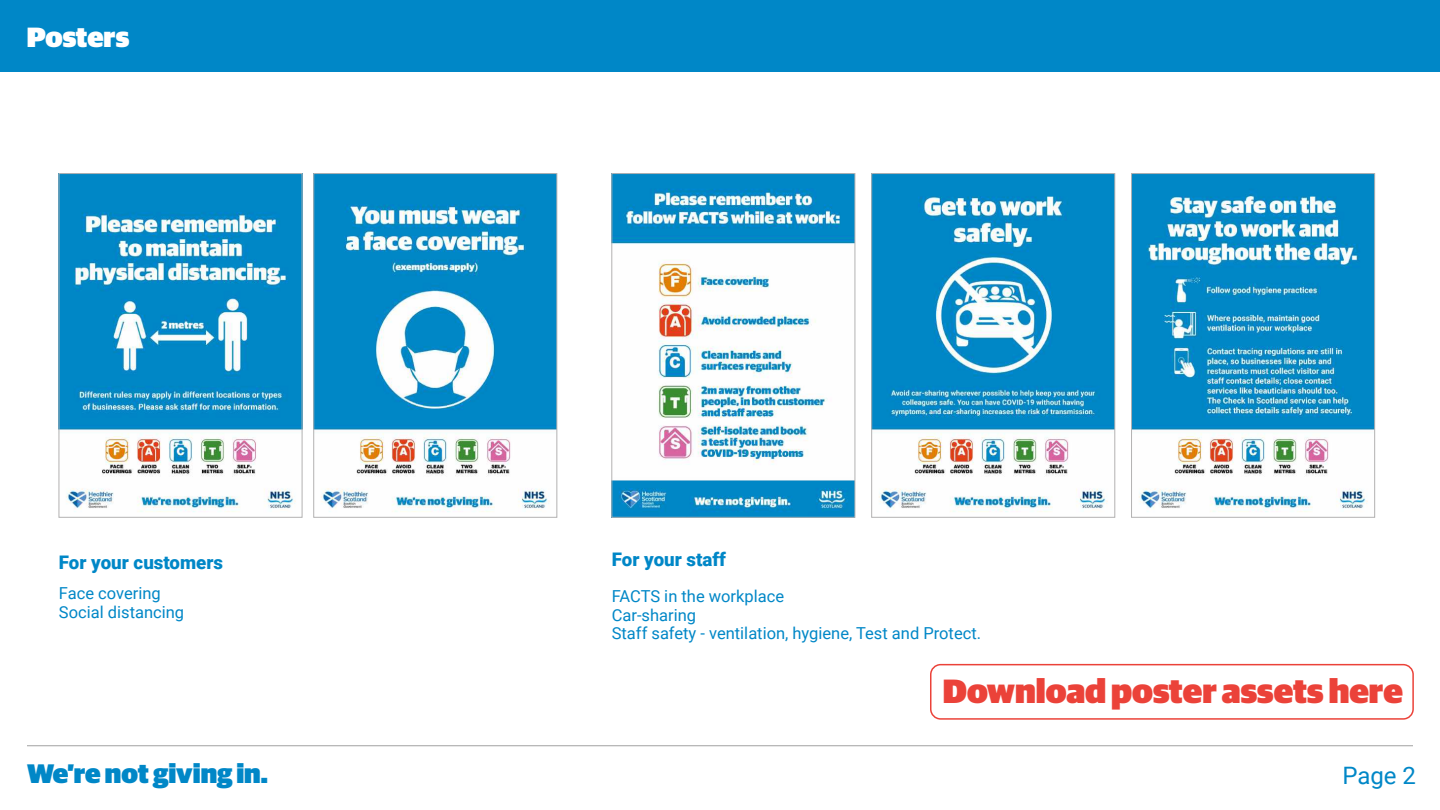
<style>
.page{position:relative;width:1440px;height:810px;background:#fff}
.page>*{position:absolute;margin:0;border:0;box-sizing:border-box;transform-origin:0 0}
.t1{font:900 33.75px "Guardian Sans";color:#eb4239}
.t2{font:900 27.9px "Guardian Sans";color:#fff}
.t3{font:900 26.92px "Guardian Sans";color:#0087c7}
.t4{font:24px "Roboto";color:#0087c7}
.t5{font:900 18.75px "Roboto";color:#0087c7}
.t6{font:16.5px/18.7px "Roboto";color:#0087c7}
</style>
<div class="page">
<div style="left:0;top:0;width:1440px;height:72px;background:#0087c7"></div>
<hr style="left:27px;top:745px;width:1386px;height:1px;background:#a1a1a1">
<img style="left:1133px;top:175px;width:240px;height:337px">
<div style="left:1131px;top:173px;width:244px;height:344px;border:1px solid #b3b2b2"></div>
<img style="left:61px;top:175px;width:239px;height:337px">
<div style="left:59px;top:173px;width:243px;height:344px;border:1px solid #b3b2b2"></div>
<img style="left:316px;top:175px;width:239px;height:337px">
<div style="left:314px;top:173px;width:243px;height:344px;border:1px solid #b3b2b2"></div>
<img style="left:614px;top:175px;width:239px;height:340px">
<div style="left:612px;top:173px;width:243px;height:344px;border:1px solid #b3b2b2"></div>
<div style="left:930px;top:664px;width:484px;height:56px;border:2px solid #eb4239;border-radius:10px"></div>
<img style="left:873px;top:175px;width:240px;height:337px">
<div style="left:871px;top:173px;width:244px;height:344px;border:1px solid #b3b2b2"></div>
<h2 class="t2" style="left:27px;top:16px;width:104px">Posters</h2>
<p class="t5" style="left:59px;top:549px;width:166px">For your customers</p>
<p class="t6" style="left:59px;top:583px;width:127px">Face covering<br>Social distancing</p>
<p class="t5" style="left:612px;top:546px;width:116px">For your staff</p>
<p class="t6" style="left:612px;top:586px;width:371px">FACTS in the workplace<br>Car-sharing<br>Staff safety - ventilation, hygiene, Test and Protect.</p>
<h1 class="t1" style="left:943px;top:665px;width:462px">Download poster assets here</h1>
<h3 class="t3" style="left:27px;top:753px;width:242px">We’re not giving in.</h3>
<h3 class="t4" style="left:1342px;top:758px;width:75px">Page 2</h3>
</div>
